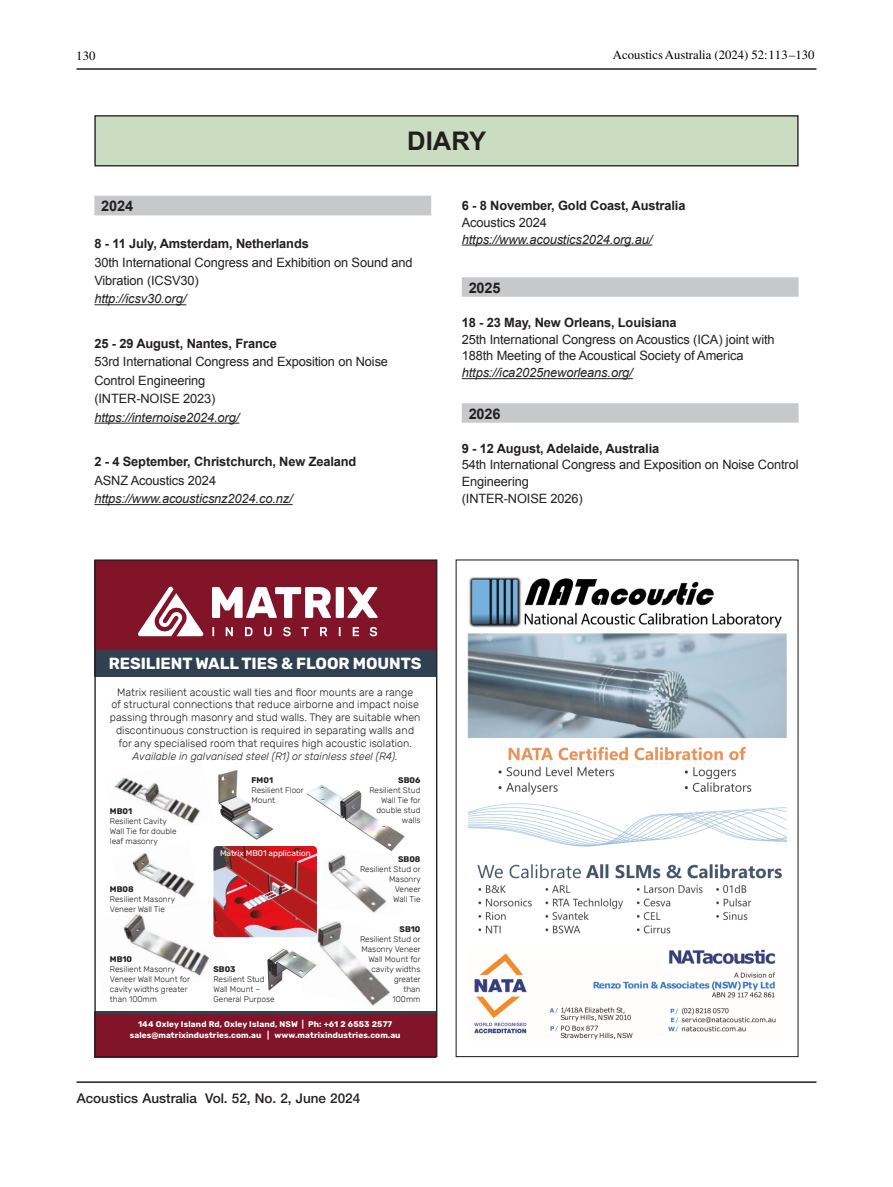
<style>
.page{position:relative;width:893px;height:1187px;background:#fff}
.page>*{position:absolute;margin:0;border:0;box-sizing:border-box;transform-origin:0 0}
.t1{font:25.65px "Arial Bold MT19";color:#231f20}
.t2{font:700 16.2px "Rubik";letter-spacing:-.005em;color:#fff}
.t3{font:14.55px "Arial Bold MT19";letter-spacing:-.01em;color:#231f20}
.t4{font:13.5px "Helvetica Neue LT Std Md 2";color:#231f20}
.t5{font:12.9px/17px "Arial MT29";letter-spacing:-.01em;color:#231f20}
.t6{font:12.9px/18.5px "Arial MT30";letter-spacing:-.01em;color:#231f20}
.t7{font:12.9px/18.5px "Arial Bold MT19";letter-spacing:-.01em;color:#231f20}
.t8{font:12.9px/17px "Arial Italic MT12";letter-spacing:-.01em;color:#231f20}
.t9{font:12.75px "Times";color:#000}
.t10{font:12.15px "Arial MT30";color:#231f20}
.t11{font:10.65px/12.8px "Rubik Light 2";color:#231f20;text-align:center}
.t12{font:8.25px/9.9px "Rubik Light 2";color:#231f20}
.t13{font:700 8.25px/10.9px "Rubik";letter-spacing:.01em;color:#fff;text-align:center}
.t14{font:8.25px "Rubik";color:#fff}
.s1{font-family:"Arial Bold MT19"}
.s2{font-family:"Arial MT29"}
.s3{font-family:"Arial Italic MT12"}
.s4{font-family:"Arial MT30"}
.s5{font-family:"Rubik";font-weight:300}
.s6{font-family:"Rubik";font-weight:300;font-style:italic}
.s7{font-family:"Rubik";font-weight:700}
</style>
<div class="page">
<hr style="left:77px;top:68px;width:739px;height:2px;background:#231f20">
<hr style="left:77px;top:1081px;width:739px;height:1px;background:#231f20">
<div style="left:95px;top:116px;width:703px;height:50px;background:#cbddc0"></div>
<div style="left:94px;top:115px;width:705px;height:51px;border:1px solid #231f20"></div>
<div style="left:94px;top:196px;width:337px;height:19px;background:#c7c8ca"></div>
<hr style="left:94px;top:304px;width:92px;height:1px;background:#231f20">
<hr style="left:94px;top:422px;width:145px;height:1px;background:#231f20">
<hr style="left:94px;top:504px;width:199px;height:1px;background:#231f20">
<hr style="left:462px;top:244px;width:190px;height:1px;background:#231f20">
<div style="left:462px;top:277px;width:337px;height:20px;background:#c7c8ca"></div>
<hr style="left:462px;top:378px;width:171px;height:1px;background:#231f20">
<div style="left:462px;top:403px;width:337px;height:19px;background:#c7c8ca"></div>
<div style="left:94px;top:560px;width:342px;height:497px;background:#811328"></div>
<div style="left:94px;top:573px;width:342px;height:471px;background:#fff"></div>
<img style="left:132px;top:853px;width:63px;height:43px">
<div style="left:94px;top:649px;width:342px;height:28px;background:#304051"></div>
<div style="left:94px;top:573px;width:342px;height:76px;background:#811428"></div>
<svg style="left:212px;top:587px;width:166px;height:31px"></svg>
<svg style="left:212px;top:627px;width:2px;height:9px"></svg>
<svg style="left:226px;top:627px;width:7px;height:9px"></svg>
<svg style="left:245px;top:627px;width:7px;height:9px"></svg>
<svg style="left:264px;top:627px;width:8px;height:9px"></svg>
<svg style="left:283px;top:627px;width:8px;height:9px"></svg>
<svg style="left:301px;top:627px;width:8px;height:9px"></svg>
<svg style="left:320px;top:627px;width:7px;height:9px"></svg>
<svg style="left:339px;top:627px;width:2px;height:9px"></svg>
<svg style="left:353px;top:627px;width:6px;height:9px"></svg>
<svg style="left:370px;top:627px;width:7px;height:9px"></svg>
<svg style="left:138px;top:586px;width:66px;height:50px"></svg>
<img style="left:213px;top:846px;width:104px;height:91px">
<img style="left:114px;top:777px;width:86px;height:47px">
<img style="left:304px;top:785px;width:101px;height:67px">
<img style="left:218px;top:770px;width:56px;height:70px">
<img style="left:267px;top:948px;width:34px;height:43px">
<img style="left:318px;top:847px;width:87px;height:66px">
<img style="left:123px;top:896px;width:106px;height:80px">
<img style="left:301px;top:917px;width:89px;height:89px">
<hr style="left:94px;top:1011px;width:342px;height:3px;background:#304051">
<div style="left:94px;top:1014px;width:342px;height:30px;background:#811428"></div>
<img style="left:467px;top:577px;width:320px;height:463px">
<p class="t9" style="left:76px;top:51px;width:21px">130</p>
<p class="t9" style="left:613px;top:50px;width:203px">Acoustics Australia (2024) 52:113 –130</p>
<p class="t1" style="left:407px;top:124px;width:80px">DIARY</p>
<p class="t3" style="left:101px;top:196px;width:33px">2024</p>
<p class="t6" style="left:94px;top:234px;width:320px"><span class="s1">8 - 11 July, Amsterdam, Netherlands<br></span>30th International Congress and Exhibition on Sound and <span class="s2">Vibration (ICSV30)<br></span><span class="s3">http://icsv30.org/</span></p>
<p class="t5" style="left:94px;top:334px;width:295px;line-height:18.5px"><span class="s1">25 - 29 August, Nantes, France<br></span>53rd International Congress and Exposition on Noise<br><span class="s4">Control Engineering<br>(INTER-NOISE 2023)<br></span><span class="s3">https://internoise2024.org/</span></p>
<p class="t7" style="left:94px;top:453px;width:264px">2 - 4 September, Christchurch, New Zealand<br><span class="s4">ASNZ Acoustics 2024 </span><span class="s3">https://www.acousticsnz2024.co.nz/</span></p>
<p class="t8" style="left:462px;top:197px;width:225px"><span class="s1">6 - 8 November, Gold Coast, Australia<br></span><span class="s4">Acoustics 2024 </span>https://www.acoustics2024.org.au/</p>
<p class="t3" style="left:469px;top:278px;width:33px">2025</p>
<p class="t5" style="left:462px;top:314px;width:314px"><span class="s1">18 - 23 May, New Orleans, Louisiana<br></span>25th International Congress on Acoustics (ICA) joint with 188th Meeting of the Acoustical Society of America <span class="s3">https://ica2025neworleans.org/</span></p>
<p class="t3" style="left:469px;top:404px;width:33px">2026</p>
<p class="t5" style="left:462px;top:439px;width:338px"><span class="s1">9 - 12 August, Adelaide, Australia<br></span>54th International Congress and Exposition on Noise Control<br><span class="s4">Engineering<br>(INTER-NOISE 2026)</span></p>
<p class="t2" style="left:109px;top:653px;width:314px">RESILIENT WALL TIES &amp; FLOOR MOUNTS</p>
<p class="t11" style="left:110px;top:685px;width:312px"><span class="s5">Matrix resilient acoustic wall ties and floor mounts are a range<br></span>of structural connections that reduce airborne and impact noise passing through masonry and stud walls. They are suitable when discontinuous construction is required in separating walls and for any specialised room that requires high acoustic isolation.<br><span class="s6">Available in galvanised steel (R1) or stainless steel (R4).</span></p>
<p class="t12" style="left:110px;top:806px;width:68px"><span class="s7">MB01<br></span>Resilient Cavity<br>Wall Tie for double leaf masonry</p>
<p class="t12" style="left:110px;top:884px;width:67px"><span class="s7">MB08<br></span>Resilient Masonry<br>Veneer Wall Tie</p>
<p class="t12" style="left:110px;top:954px;width:82px"><span class="s7">MB10<br></span>Resilient Masonry<br>Veneer Wall Mount for cavity widths greater than 100mm</p>
<p class="t12" style="left:252px;top:775px;width:54px"><span class="s7">FM01<br></span>Resilient Floor<br>Mount</p>
<p class="t14" style="left:220px;top:848px;width:92px">Matrix MB01 application</p>
<p class="t12" style="left:213px;top:964px;width:63px"><span class="s7">SB03<br></span>Resilient Stud<br>Wall Mount –<br>General Purpose</p>
<p class="t12" style="left:369px;top:775px;width:53px;text-align:right"><span class="s7">SB06<br></span>Resilient Stud<br>Wall Tie for double stud walls</p>
<p class="t12" style="left:360px;top:854px;width:62px;text-align:right"><span class="s7">SB08<br></span>Resilient Stud or<br>Masonry<br>Veneer<br>Wall Tie</p>
<p class="t12" style="left:360px;top:924px;width:62px;text-align:right"><span class="s7">SB10<br></span>Resilient Stud or<br>Masonry Veneer<br>Wall Mount for cavity widths greater<br>than<br>100mm</p>
<p class="t13" style="left:130px;top:1019px;width:272px">144 Oxley Island Rd, Oxley Island, NSW | Ph: +61 2 6553 2577 sales@matrixindustries.com.au | www.matrixindustries.com.au</p>
<p class="t4" style="left:77px;top:1090px;width:285px">Acoustics Australia Vol. 52, No. 2, June 2024</p>
<p class="t10" style="left:94px;top:1095px;width:246px">Acoustics Australia Vol. 52, No. 2, June 2024</p>
</div>
